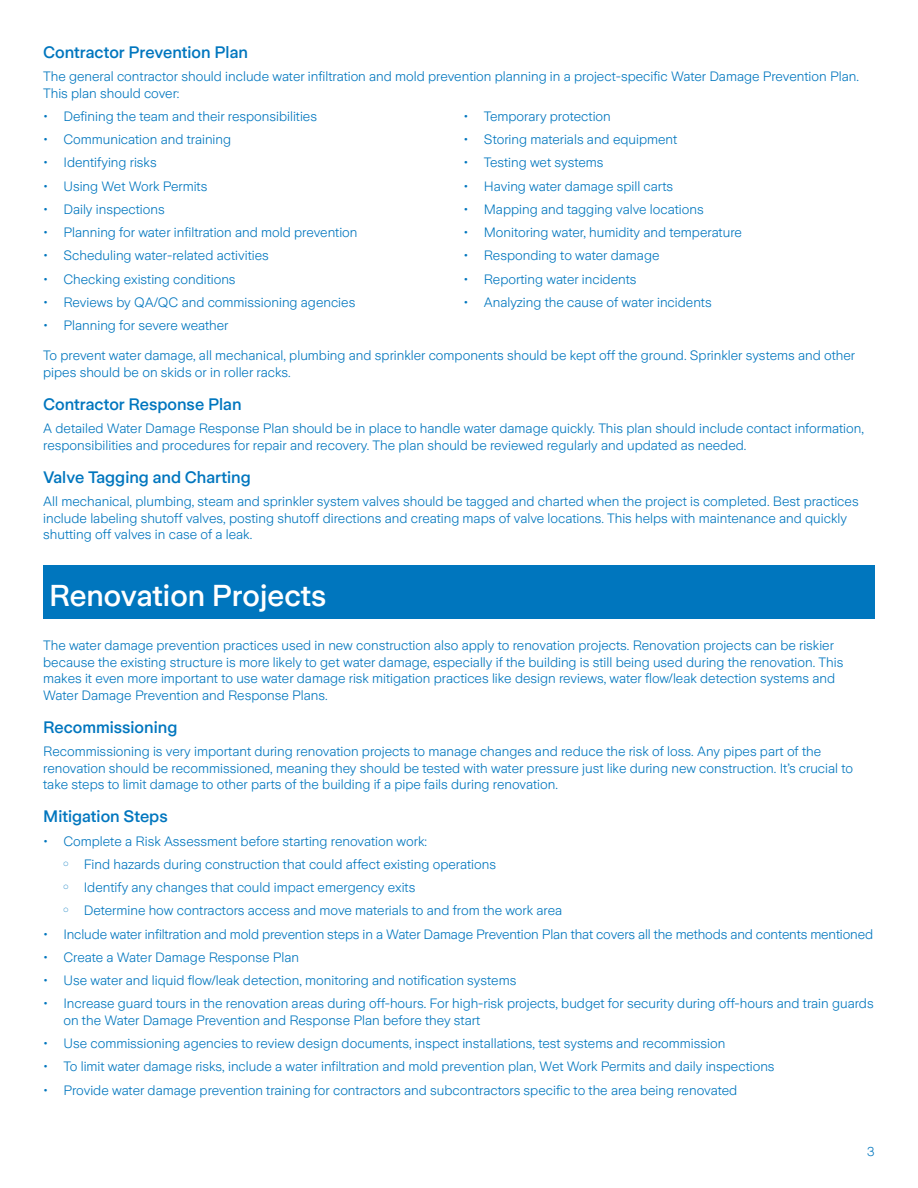
<style>
.page{position:relative;width:918px;height:1188px;background:#fff}
.page>*{position:absolute;margin:0;border:0;box-sizing:border-box;transform-origin:0 0}
.t1{font:500 30px "Zurich Sans";color:#fff}
.t2{font:500 16.5px "Zurich Sans";color:#0076be}
.t3{font:300 13.5px/16.5px "Zurich Sans";color:#0076be}
.t4{font:300 12.75px "Zurich Sans";color:#0076be}
</style>
<div class="page">
<div style="left:43px;top:566px;width:832px;height:53px;background:#0076be"></div>
<p class="t2" style="left:43px;top:43px;width:206px">Contractor Prevention Plan</p>
<p class="t3" style="left:43px;top:69px;width:817px">The general contractor should include water infiltration and mold prevention planning in a project-specific Water Damage Prevention Plan.<br>This plan should cover:</p>
<p class="t3" style="left:43px;top:108px;width:275px">• Defining the team and their responsibilities</p>
<p class="t3" style="left:43px;top:131px;width:190px">• Communication and training</p>
<p class="t3" style="left:43px;top:155px;width:115px">• Identifying risks</p>
<p class="t3" style="left:43px;top:178px;width:166px">• Using Wet Work Permits</p>
<p class="t3" style="left:43px;top:201px;width:123px">• Daily inspections</p>
<p class="t3" style="left:43px;top:224px;width:316px">• Planning for water infiltration and mold prevention</p>
<p class="t3" style="left:43px;top:248px;width:227px">• Scheduling water-related activities</p>
<p class="t3" style="left:43px;top:271px;width:194px">• Checking existing conditions</p>
<p class="t3" style="left:43px;top:294px;width:314px">• Reviews by QA/QC and commissioning agencies</p>
<p class="t3" style="left:43px;top:317px;width:187px">• Planning for severe weather</p>
<p class="t3" style="left:463px;top:108px;width:149px">• Temporary protection</p>
<p class="t3" style="left:463px;top:131px;width:215px">• Storing materials and equipment</p>
<p class="t3" style="left:463px;top:155px;width:142px">• Testing wet systems</p>
<p class="t3" style="left:463px;top:178px;width:211px">• Having water damage spill carts</p>
<p class="t3" style="left:463px;top:201px;width:242px">• Mapping and tagging valve locations</p>
<p class="t3" style="left:463px;top:224px;width:280px">• Monitoring water, humidity and temperature</p>
<p class="t3" style="left:463px;top:248px;width:197px">• Responding to water damage</p>
<p class="t3" style="left:463px;top:271px;width:175px">• Reporting water incidents</p>
<p class="t3" style="left:463px;top:294px;width:250px">• Analyzing the cause of water incidents</p>
<p class="t3" style="left:43px;top:347px;width:813px">To prevent water damage, all mechanical, plumbing and sprinkler components should be kept off the ground. Sprinkler systems and other pipes should be on skids or in roller racks.</p>
<p class="t2" style="left:43px;top:395px;width:200px">Contractor Response Plan</p>
<p class="t3" style="left:43px;top:421px;width:822px">A detailed Water Damage Response Plan should be in place to handle water damage quickly. This plan should include contact information, responsibilities and procedures for repair and recovery. The plan should be reviewed regularly and updated as needed.</p>
<p class="t2" style="left:43px;top:468px;width:209px">Valve Tagging and Charting</p>
<p class="t3" style="left:43px;top:494px;width:817px">All mechanical, plumbing, steam and sprinkler system valves should be tagged and charted when the project is completed. Best practices include labeling shutoff valves, posting shutoff directions and creating maps of valve locations. This helps with maintenance and quickly shutting off valves in case of a leak.</p>
<h1 class="t1" style="left:49px;top:579px;width:279px">Renovation Projects</h1>
<p class="t3" style="left:43px;top:637px;width:802px">The water damage prevention practices used in new construction also apply to renovation projects. Renovation projects can be riskier because the existing structure is more likely to get water damage, especially if the building is still being used during the renovation. This makes it even more important to use water damage risk mitigation practices like design reviews, water flow/leak detection systems and Water Damage Prevention and Response Plans.</p>
<p class="t2" style="left:43px;top:718px;width:136px">Recommissioning</p>
<p class="t3" style="left:43px;top:743px;width:811px">Recommissioning is very important during renovation projects to manage changes and reduce the risk of loss. Any pipes part of the renovation should be recommissioned, meaning they should be tested with water pressure just like during new construction. It’s crucial to take steps to limit damage to other parts of the building if a pipe fails during renovation.</p>
<p class="t2" style="left:43px;top:808px;width:126px">Mitigation Steps</p>
<p class="t3" style="left:43px;top:833px;width:385px">• Complete a Risk Assessment before starting renovation work:</p>
<p class="t3" style="left:63px;top:856px;width:434px"><sup>○</sup> Find hazards during construction that could affect existing operations</p>
<p class="t3" style="left:63px;top:880px;width:353px"><sup>○</sup> Identify any changes that could impact emergency exits</p>
<p class="t3" style="left:63px;top:903px;width:500px"><sup>○</sup> Determine how contractors access and move materials to and from the work area</p>
<p class="t3" style="left:43px;top:926px;width:831px">• Include water infiltration and mold prevention steps in a Water Damage Prevention Plan that covers all the methods and contents mentioned</p>
<p class="t3" style="left:43px;top:949px;width:257px">• Create a Water Damage Response Plan</p>
<p class="t3" style="left:43px;top:973px;width:475px">• Use water and liquid flow/leak detection, monitoring and notification systems</p>
<p class="t3" style="left:63px;top:996px;width:812px;text-indent:-20px">• Increase guard tours in the renovation areas during off-hours. For high-risk projects, budget for security during off-hours and train guards on the Water Damage Prevention and Response Plan before they start</p>
<p class="t3" style="left:43px;top:1036px;width:684px">• Use commissioning agencies to review design documents, inspect installations, test systems and recommission</p>
<p class="t3" style="left:43px;top:1059px;width:733px">• To limit water damage risks, include a water infiltration and mold prevention plan, Wet Work Permits and daily inspections</p>
<p class="t3" style="left:43px;top:1082px;width:696px">• Provide water damage prevention training for contractors and subcontractors specific to the area being renovated</p>
<p class="t4" style="left:867px;top:1144px;width:9px">3</p>
</div>
